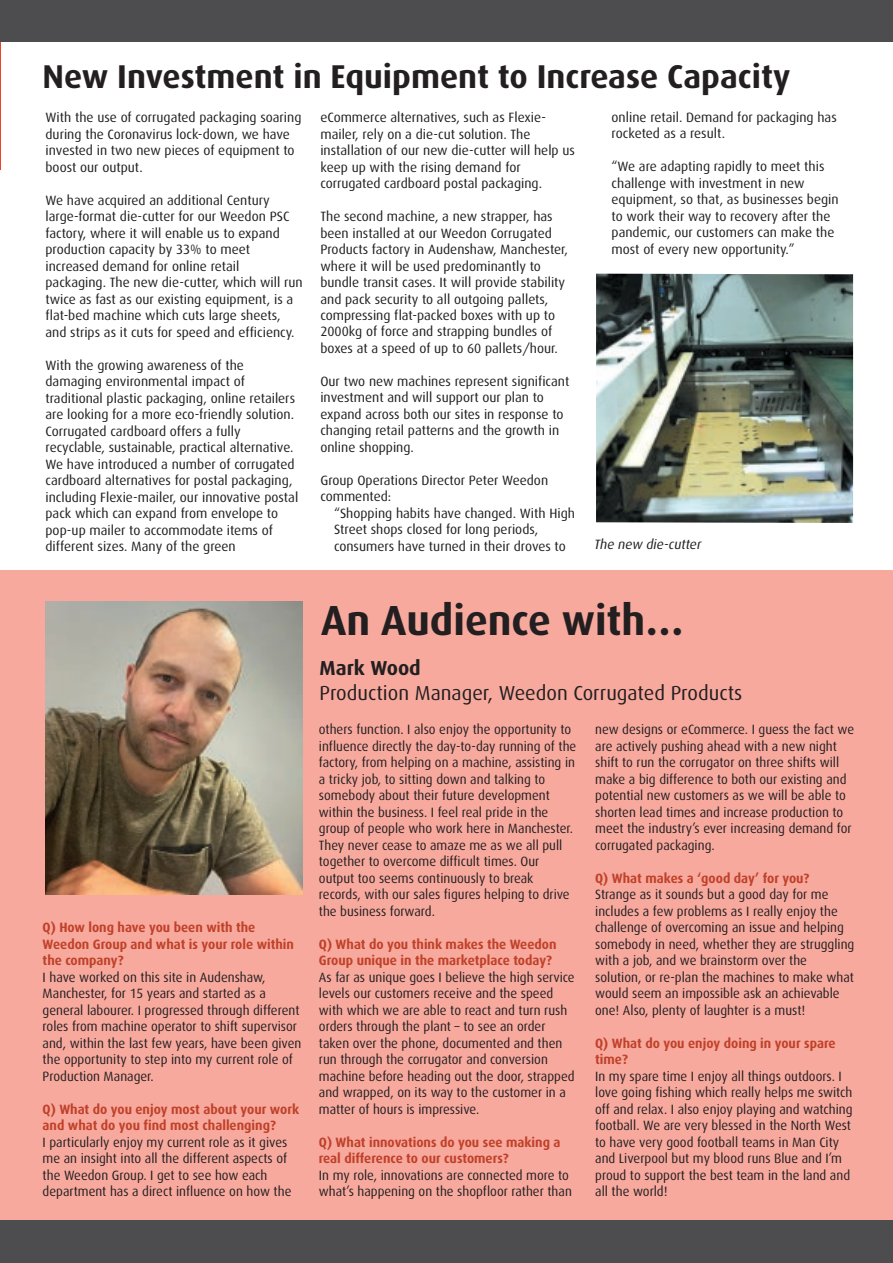
<style>
.page{position:relative;width:893px;height:1263px;background:#fff}
.page>*{position:absolute;margin:0;border:0;box-sizing:border-box;transform-origin:0 0}
.t1{font:700 42.15px "Dax";color:#231f20}
.t2{font:700 33px "Dax";color:#231f20}
.t3{font:20.25px "Dax";color:#231f20}
.t4{font:700 20.25px "Dax";color:#231f20}
.t5{font:13.5px/16.5px "Dax";color:#231f20;scale:.96 1}
.t6{font:13.5px/16.5px "Dax";color:#211e1e}
.t7{font:700 13.5px/16.5px "Dax";color:#bf4129;scale:.96 1}
.t8{font:italic 13.5px "Dax";color:#231f20}
</style>
<div class="page">
<hr style="left:0;top:38px;width:1px;height:131px;background:#ef4029">
<div style="left:0;top:570px;width:893px;height:693px;background:#f8a99e"></div>
<div style="left:0;top:1221px;width:893px;height:42px;background:#4d4d4f"></div>
<div style="left:0;top:0;width:893px;height:41px;background:#4d4d4f"></div>
<img style="left:45px;top:601px;width:258px;height:293px">
<img style="left:596px;top:274px;width:257px;height:249px">
<h2 class="t2" style="left:43px;top:58px;width:749px">New Investment in Equipment to Increase Capacity</h2>
<p class="t6" style="left:46px;top:109px;width:257px">With the use of corrugated packaging soaring during the Coronavirus lock-down, we have invested in two new pieces of equipment to boost our output.</p>
<p class="t6" style="left:46px;top:192px;width:259px">We have acquired an additional Century large-format die-cutter for our Weedon PSC factory, where it will enable us to expand production capacity by 33% to meet increased demand for online retail packaging. The new die-cutter, which will run twice as fast as our existing equipment, is a flat-bed machine which cuts large sheets, and strips as it cuts for speed and efficiency.</p>
<p class="t6" style="left:46px;top:357px;width:254px">With the growing awareness of the damaging environmental impact of traditional plastic packaging, online retailers are looking for a more eco-friendly solution.<br>Corrugated cardboard offers a fully recyclable, sustainable, practical alternative.<br>We have introduced a number of corrugated cardboard alternatives for postal packaging, including Flexie-mailer, our innovative postal pack which can expand from envelope to pop-up mailer to accommodate items of different sizes. Many of the green</p>
<p class="t6" style="left:612px;top:109px;width:227px">online retail. Demand for packaging has rocketed as a result.</p>
<p class="t6" style="left:612px;top:159px;width:229px">“We are adapting rapidly to meet this challenge with investment in new equipment, so that, as businesses begin to work their way to recovery after the pandemic, our customers can make the most of every new opportunity.”</p>
<p class="t6" style="left:320px;top:109px;width:256px">eCommerce alternatives, such as Flexie&shy;mailer, rely on a die-cut solution. The installation of our new die-cutter will help us keep up with the rising demand for corrugated cardboard postal packaging.</p>
<p class="t6" style="left:320px;top:208px;width:249px">The second machine, a new strapper, has been installed at our Weedon Corrugated Products factory in Audenshaw, Manchester, where it will be used predominantly to bundle transit cases. It will provide stability and pack security to all outgoing pallets, compressing flat-packed boxes with up to 2000kg of force and strapping bundles of boxes at a speed of up to 60 pallets/hour.</p>
<p class="t6" style="left:320px;top:373px;width:250px">Our two new machines represent significant investment and will support our plan to expand across both our sites in response to changing retail patterns and the growth in online shopping.</p>
<p class="t6" style="left:320px;top:472px;width:229px">Group Operations Director Peter Weedon commented:</p>
<p class="t6" style="left:334px;top:505px;width:242px">“Shopping habits have changed. With High<br>Street shops closed for long periods, consumers have turned in their droves to</p>
<p class="t8" style="left:594px;top:537px;width:111px">The new die-cutter</p>
<h1 class="t1" style="left:321px;top:597px;width:364px">An Audience with…</h1>
<p class="t7" style="left:43px;top:919px;width:263px">Q) How long have you been with the<br>Weedon Group and what is your role within the company?</p>
<p class="t5" style="left:43px;top:969px;width:271px">I have worked on this site in Audenshaw, Manchester, for 15 years and started as a general labourer. I progressed through different roles from machine operator to shift supervisor and, within the last few years, have been given the opportunity to step into my current role of Production Manager.</p>
<p class="t7" style="left:43px;top:1101px;width:269px">Q) What do you enjoy most about your work and what do you find most challenging?</p>
<p class="t5" style="left:43px;top:1134px;width:261px">I particularly enjoy my current role as it gives me an insight into all the different aspects of the Weedon Group. I get to see how each department has a direct influence on how the</p>
<h3 class="t4" style="left:319px;top:657px;width:103px">Mark Wood</h3>
<h3 class="t3" style="left:319px;top:681px;width:424px">Production Manager, Weedon Corrugated Products</h3>
<p class="t5" style="left:319px;top:721px;width:270px">others function. I also enjoy the opportunity to influence directly the day-to-day running of the factory, from helping on a machine, assisting in a tricky job, to sitting down and talking to somebody about their future development within the business. I feel real pride in the group of people who work here in Manchester.<br>They never cease to amaze me as we all pull together to overcome difficult times. Our output too seems continuously to break records, with our sales figures helping to drive the business forward.</p>
<p class="t7" style="left:319px;top:936px;width:249px">Q) What do you think makes the Weedon<br>Group unique in the marketplace today?</p>
<p class="t5" style="left:319px;top:969px;width:268px">As far as unique goes I believe the high service levels our customers receive and the speed with which we are able to react and turn rush orders through the plant – to see an order taken over the phone, documented and then run through the corrugator and conversion machine before heading out the door, strapped and wrapped, on its way to the customer in a matter of hours is impressive.</p>
<p class="t7" style="left:319px;top:1134px;width:253px">Q) What innovations do you see making a real difference to our customers?</p>
<p class="t5" style="left:319px;top:1167px;width:265px">In my role, innovations are connected more to what’s happening on the shopfloor rather than</p>
<p class="t5" style="left:595px;top:721px;width:271px">new designs or eCommerce. I guess the fact we are actively pushing ahead with a new night shift to run the corrugator on three shifts will make a big difference to both our existing and potential new customers as we will be able to shorten lead times and increase production to meet the industry’s ever increasing demand for corrugated packaging.</p>
<p class="t7" style="left:595px;top:870px;width:225px">Q) What makes a ‘good day’ for you?</p>
<p class="t5" style="left:595px;top:886px;width:272px">Strange as it sounds but a good day for me includes a few problems as I really enjoy the challenge of overcoming an issue and helping somebody in need, whether they are struggling with a job, and we brainstorm over the solution, or re-plan the machines to make what would seem an impossible ask an achievable one! Also, plenty of laughter is a must!</p>
<p class="t7" style="left:595px;top:1035px;width:252px">Q) What do you enjoy doing in your spare time?</p>
<p class="t5" style="left:595px;top:1068px;width:270px">In my spare time I enjoy all things outdoors. I love going fishing which really helps me switch off and relax. I also enjoy playing and watching football. We are very blessed in the North West to have very good football teams in Man City and Liverpool but my blood runs Blue and I’m proud to support the best team in the land and all the world!</p>
</div>
